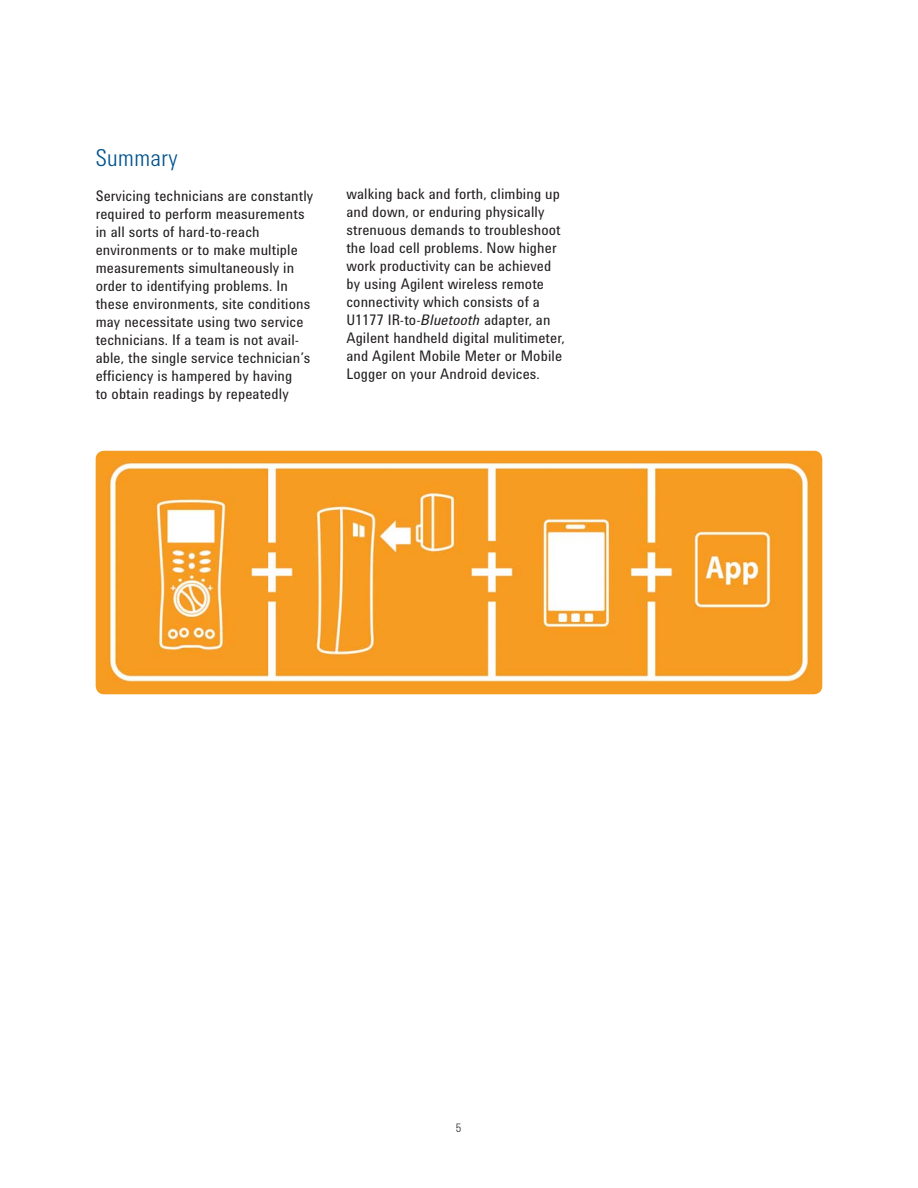
<style>
.page{position:relative;width:918px;height:1188px;background:#fff}
.page>*{position:absolute;margin:0;border:0;box-sizing:border-box;transform-origin:0 0}
.t1{font:300 24px "Agilent Condensed CFF";letter-spacing:.02em;color:#00538e}
.t2{font:15px/18px "Agilent Condensed CFF";letter-spacing:.01em;color:#231f20}
.t3{font:300 12px "Agilent Condensed CFF";color:#231f20}
.s1{font-style:italic}
</style>
<div class="page">
<img style="left:96px;top:451px;width:726px;height:243px;border-radius:9px">
<h1 class="t1" style="left:96px;top:149px;width:83px">Summary</h1>
<p class="t2" style="left:96px;top:188px;width:219px">Servicing technicians are constantly required to perform measurements in all sorts of hard-to-reach environments or to make multiple measurements simultaneously in order to identifying problems. In these environments, site conditions may necessitate using two service technicians. If a team is not avail&shy;able, the single service technician’s efficiency is hampered by having<br>to obtain readings by repeatedly</p>
<p class="t2" style="left:346px;top:186px;width:220px">walking back and forth, climbing up and down, or enduring physically strenuous demands to troubleshoot the load cell problems. Now higher work productivity can be achieved by using Agilent wireless remote connectivity which consists of a U1177 IR-to-<span class="s1">Bluetooth</span> adapter, an Agilent handheld digital mulitimeter, and Agilent Mobile Meter or Mobile Logger on your Android devices.</p>
<p class="t3" style="left:456px;top:1124px;width:7px">5</p>
</div>
